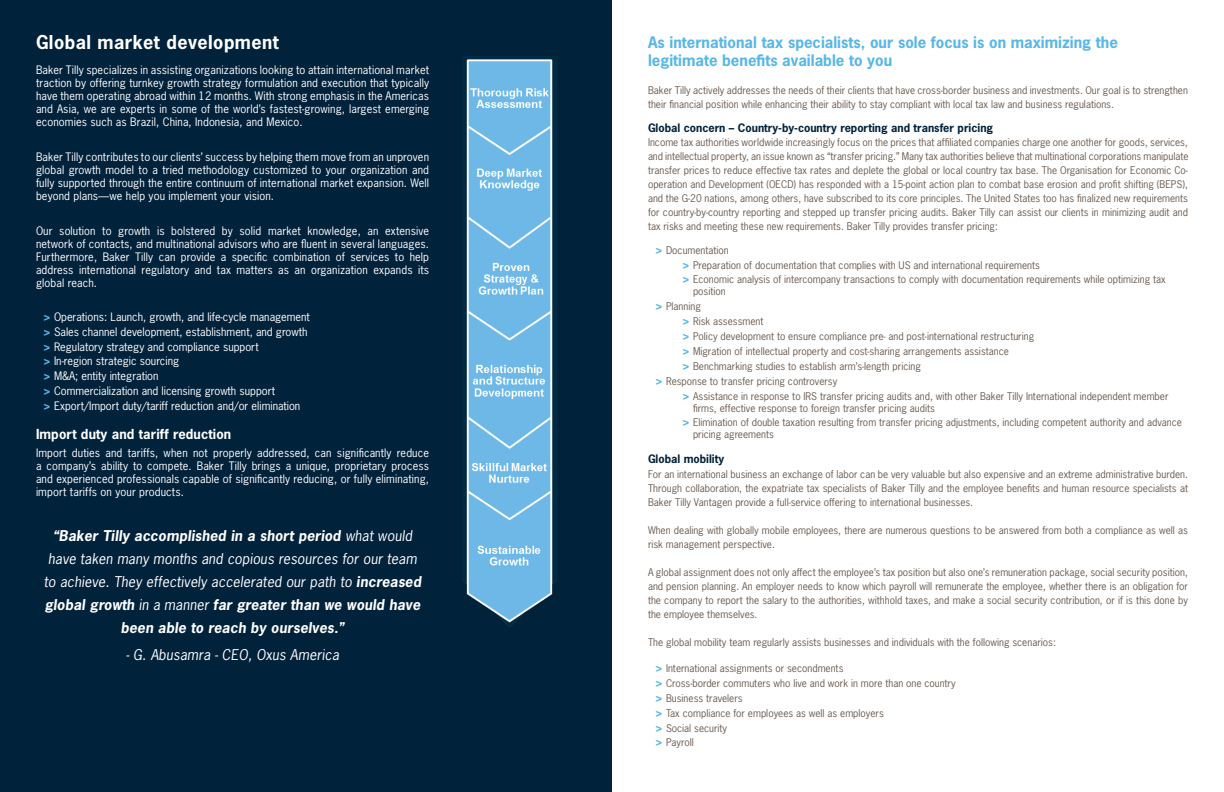
<style>
.page{position:relative;width:1224px;height:792px;background:#fff}
.page>*{position:absolute;margin:0;border:0;box-sizing:border-box;transform-origin:0 0}
.Industry_headling_wh{font:700 18px "News Gothic Std";letter-spacing:.025em;color:#fff}
.Headline_fresh_blue{font:700 15px "News Gothic Std";color:#58b7e7}
.bullet_text{font:italic 700 14px/23px "News Gothic Std";letter-spacing:.01em;color:#fff;text-align:center}
.bullet_text-2{font:italic 14px "News Gothic Std";letter-spacing:.01em;color:#fff}
.bullet_text-3{font:700 13px "News Gothic Std";letter-spacing:.01em;color:#fff}
.bullet_text-4{font:11px/13px "News Gothic Std";color:#fff;text-align:justify}
.Body_text_no_in{font:700 11px "News Gothic Std";color:#00223b}
.BT_blue_Subhead{font:700 11px "News Gothic Std";color:#00223b}
.Body_text_no_in-2{font:10px/14px "News Gothic Std";color:#6c5d51}
.Grey_text{font:10px/14px "News Gothic Std";color:#6c5d51}
.s1{font-weight:700;font-size:13px;color:#58b7e7}
.s2{font-weight:400}
</style>
<div class="page">
<div style="left:0;top:0;width:612px;height:792px;background:#00223b"></div>
<img style="left:462px;top:59px;width:95px;height:567px">
<p class="Industry_headling_wh" style="left:36px;top:30px;width:244px">Global market development</p>
<p class="Headline_fresh_blue" style="left:648px;top:32px;width:471px">As international tax specialists, our sole focus is on maximizing the</p>
<p class="Headline_fresh_blue" style="left:648px;top:50px;width:246px">legitimate benefits available to you</p>
<p class="Body_text_no_in-2" style="left:648px;top:83px;width:541px">Baker Tilly actively addresses the needs of their clients that have cross-border business and investments. Our goal is to strengthen their financial position while enhancing their ability to stay compliant with local tax law and business regulations.</p>
<p class="Body_text_no_in" style="left:648px;top:120px;width:347px">Global concern – Country-by-country reporting and transfer pricing</p>
<p class="Body_text_no_in-2" style="left:648px;top:135px;width:542px;text-align:justify">Income tax authorities worldwide increasingly focus on the prices that affiliated companies charge one another for goods, services, and intellectual property, an issue known as “transfer pricing.” Many tax authorities believe that multinational corporations manipulate transfer prices to reduce effective tax rates and deplete the global or local country tax base. The Organisation for Economic Co&shy;operation and Development (OECD) has responded with a 15-point action plan to combat base erosion and profit shifting (BEPS), and the G-20 nations, among others, have subscribed to its core principles. The United States too has finalized new requirements for country-by-country reporting and stepped up transfer pricing audits. Baker Tilly can assist our clients in minimizing audit and tax risks and meeting these new requirements. Baker Tilly provides transfer pricing:</p>
<p class="Body_text_no_in-2" style="left:655px;top:243px;width:75px"><span class="s1">&gt;</span> Documentation</p>
<p class="Body_text_no_in-2" style="left:682px;top:258px;width:359px"><span class="s1">&gt;</span> Preparation of documentation that complies with US and international requirements</p>
<p class="Body_text_no_in-2" style="left:693px;top:274px;width:474px;line-height:12px;text-indent:-11px"><span class="s1">&gt;</span> Economic analysis of intercompany transactions to comply with documentation requirements while optimizing tax position</p>
<p class="Body_text_no_in-2" style="left:655px;top:299px;width:47px"><span class="s1">&gt;</span> Planning</p>
<p class="Body_text_no_in-2" style="left:682px;top:314px;width:83px"><span class="s1">&gt;</span> Risk assessment</p>
<p class="Body_text_no_in-2" style="left:682px;top:329px;width:354px"><span class="s1">&gt;</span> Policy development to ensure compliance pre- and post-international restructuring</p>
<p class="Body_text_no_in-2" style="left:682px;top:344px;width:328px"><span class="s1">&gt;</span> Migration of intellectual property and cost-sharing arrangements assistance</p>
<p class="Body_text_no_in-2" style="left:682px;top:359px;width:240px"><span class="s1">&gt;</span> Benchmarking studies to establish arm’s-length pricing</p>
<p class="Body_text_no_in-2" style="left:655px;top:374px;width:184px"><span class="s1">&gt;</span> Response to transfer pricing controversy</p>
<p class="Body_text_no_in-2" style="left:693px;top:390px;width:477px;line-height:12px;text-indent:-11px"><span class="s1">&gt;</span> Assistance in response to IRS transfer pricing audits and, with other Baker Tilly International independent member firms, effective response to foreign transfer pricing audits</p>
<p class="Body_text_no_in-2" style="left:693px;top:417px;width:490px;line-height:12px;text-indent:-11px"><span class="s1">&gt;</span> Elimination of double taxation resulting from transfer pricing adjustments, including competent authority and advance pricing agreements</p>
<p class="BT_blue_Subhead" style="left:648px;top:451px;width:78px">Global mobility</p>
<p class="Grey_text" style="left:648px;top:467px;width:541px">For an international business an exchange of labor can be very valuable but also expensive and an extreme administrative burden.</p>
<p class="Grey_text" style="left:648px;top:481px;width:542px">Through collaboration, the expatriate tax specialists of Baker Tilly and the employee benefits and human resource specialists at<br>Baker Tilly Vantagen provide a full-service offering to international businesses.</p>
<p class="Grey_text" style="left:648px;top:523px;width:542px">When dealing with globally mobile employees, there are numerous questions to be answered from both a compliance as well as risk management perspective.</p>
<p class="Grey_text" style="left:648px;top:565px;width:542px;text-align:justify">A global assignment does not only affect the employee’s tax position but also one’s remuneration package, social security position, and pension planning. An employer needs to know which payroll will remunerate the employee, whether there is an obligation for the company to report the salary to the authorities, withhold taxes, and make a social security contribution, or if is this done by the employee themselves.</p>
<p class="Grey_text" style="left:648px;top:635px;width:409px">The global mobility team regularly assists businesses and individuals with the following scenarios:</p>
<p class="Body_text_no_in-2" style="left:655px;top:661px;width:190px"><span class="s1">&gt;</span> International assignments or secondments</p>
<p class="Body_text_no_in-2" style="left:655px;top:676px;width:302px"><span class="s1">&gt;</span> Cross-border commuters who live and work in more than one country</p>
<p class="Body_text_no_in-2" style="left:655px;top:691px;width:89px"><span class="s1">&gt;</span> Business travelers</p>
<p class="Body_text_no_in-2" style="left:655px;top:706px;width:230px"><span class="s1">&gt;</span> Tax compliance for employees as well as employers</p>
<p class="Body_text_no_in-2" style="left:655px;top:721px;width:73px"><span class="s1">&gt;</span> Social security</p>
<p class="Body_text_no_in-2" style="left:655px;top:736px;width:40px"><span class="s1">&gt;</span> Payroll</p>
<p class="bullet_text-4" style="left:36px;top:63px;width:395px">Baker Tilly specializes in assisting organizations looking to attain international market traction by offering turnkey growth strategy formulation and execution that typically have them operating abroad within 12 months. With strong emphasis in the Americas and Asia, we are experts in some of the world’s fastest-growing, largest emerging economies such as Brazil, China, Indonesia, and Mexico.</p>
<p class="bullet_text-4" style="left:36px;top:150px;width:395px">Baker Tilly contributes to our clients’ success by helping them move from an unproven global growth model to a tried methodology customized to your organization and fully supported through the entire continuum of international market expansion. Well beyond plans—we help you implement your vision.</p>
<p class="bullet_text-4" style="left:36px;top:224px;width:395px">Our solution to growth is bolstered by solid market knowledge, an extensive network of contacts, and multinational advisors who are fluent in several languages.<br>Furthermore, Baker Tilly can provide a specific combination of services to help address international regulatory and tax matters as an organization expands its global reach.</p>
<p class="bullet_text-4" style="left:43px;top:310px;width:268px"><span class="s1">&gt;</span> Operations: Launch, growth, and life-cycle management</p>
<p class="bullet_text-4" style="left:43px;top:325px;width:266px"><span class="s1">&gt;</span> Sales channel development, establishment, and growth</p>
<p class="bullet_text-4" style="left:43px;top:340px;width:217px"><span class="s1">&gt;</span> Regulatory strategy and compliance support</p>
<p class="bullet_text-4" style="left:43px;top:355px;width:138px"><span class="s1">&gt;</span> In-region strategic sourcing</p>
<p class="bullet_text-4" style="left:43px;top:370px;width:117px"><span class="s1">&gt;</span> M&amp;A; entity integration</p>
<p class="bullet_text-4" style="left:43px;top:384px;width:233px"><span class="s1">&gt;</span> Commercialization and licensing growth support</p>
<p class="bullet_text-4" style="left:43px;top:399px;width:259px"><span class="s1">&gt;</span> Export/Import duty/tariff reduction and/or elimination</p>
<p class="bullet_text-3" style="left:36px;top:426px;width:197px">Import duty and tariff reduction</p>
<p class="bullet_text-4" style="left:36px;top:446px;width:395px">Import duties and tariffs, when not properly addressed, can significantly reduce a company’s ability to compete. Baker Tilly brings a unique, proprietary process and experienced professionals capable of significantly reducing, or fully eliminating, import tariffs on your products.</p>
<p class="bullet_text" style="left:44px;top:524px;width:379px">“Baker Tilly accomplished in a short period <span class="s2">what would have taken many months and copious resources for our team to achieve. They effectively accelerated our path to</span> increased global growth <span class="s2">in a manner</span> far greater than we would have been able to reach by ourselves.”</p>
<p class="bullet_text-2" style="left:126px;top:646px;width:214px">- G. Abusamra - CEO, Oxus America</p>
</div>
